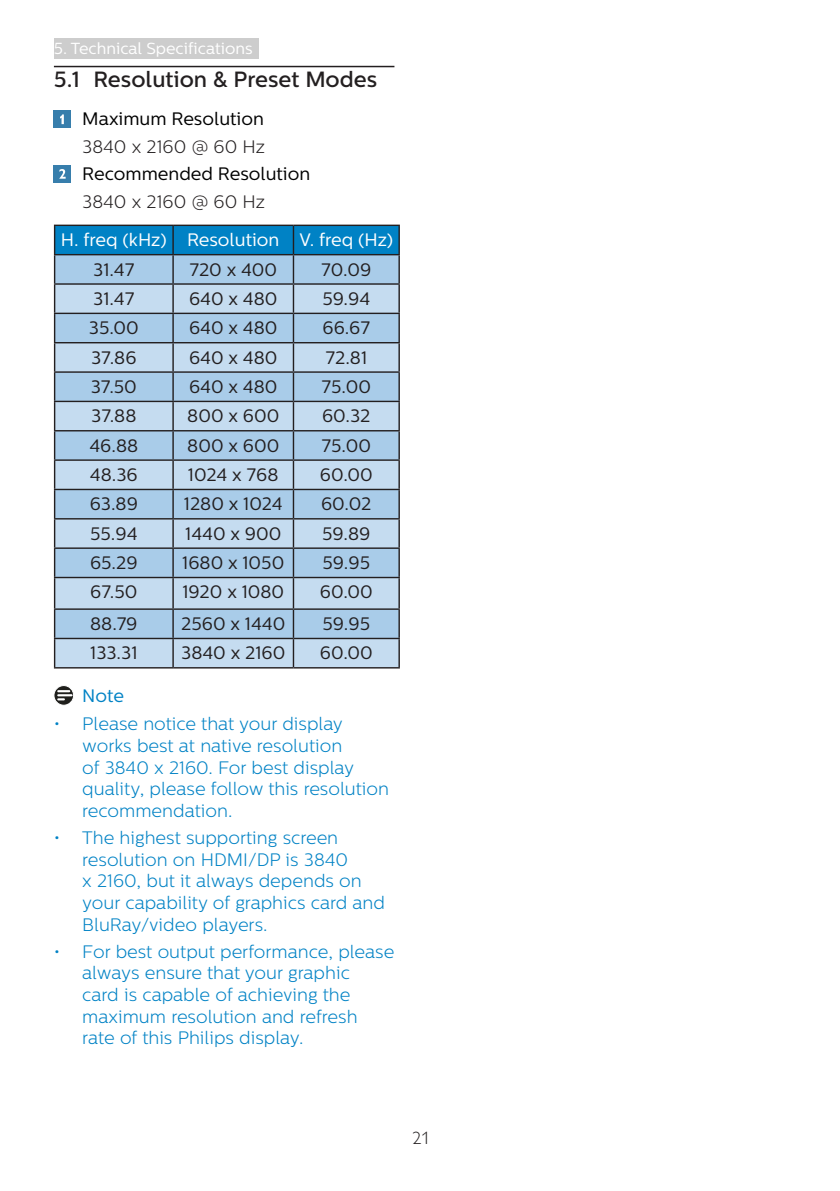
<style>
.page{position:relative;width:840px;height:1191px;background:#fff}
.page>*{position:absolute;margin:0;border:0;box-sizing:border-box;transform-origin:0 0}
.t1{font:500 22px "Centrale Sans";color:#231f20}
.t2{font:300 18px/21.6px "Centrale Sans";color:#0082c5}
.t3{font:18px "Centrale Sans";color:#231f20}
.Heading_4{font:18px "Centrale Sans";color:#000}
.t4{font:18px "Centrale Sans";color:#fff}
.Body_Text{font:300 18px "Centrale Sans";color:#231f20}
.Heading_4_Blue{font:18px "Centrale Sans";color:#0082c5}
.t5{font:300 18px "Gill Alt One";color:#231f20}
.t6{font:16px "Centrale Sans";color:#fff}
</style>
<div class="page">
<div style="left:54px;top:38px;width:205px;height:20px;background:#cdcdcd"></div>
<hr style="left:54px;top:66px;width:340px;height:1px;background:#231f20">
<div style="left:54px;top:111px;width:17px;height:17px;background:#377eac"></div>
<svg style="left:60px;top:114px;width:4px;height:10px"></svg>
<div style="left:54px;top:165px;width:17px;height:17px;background:#377eac"></div>
<svg style="left:59px;top:169px;width:7px;height:10px"></svg>
<svg style="left:55px;top:578px;width:343px;height:89px;background:#bad5eb"></svg>
<svg style="left:54px;top:225px;width:345px;height:352px;background:#99bbd5"></svg>
<hr style="left:54px;top:577px;width:119px;height:1px;background:#231f20">
<hr style="left:54px;top:578px;width:1px;height:30px;background:#231f20">
<hr style="left:173px;top:577px;width:120px;height:1px;background:#231f20">
<hr style="left:172px;top:578px;width:2px;height:30px;background:#231f20">
<hr style="left:293px;top:577px;width:106px;height:1px;background:#231f20">
<hr style="left:292px;top:578px;width:2px;height:30px;background:#231f20">
<hr style="left:398px;top:578px;width:1px;height:30px;background:#231f20">
<hr style="left:54px;top:608px;width:119px;height:2px;background:#231f20">
<hr style="left:173px;top:608px;width:120px;height:2px;background:#231f20">
<hr style="left:172px;top:610px;width:2px;height:28px;background:#231f20">
<hr style="left:293px;top:608px;width:106px;height:2px;background:#231f20">
<hr style="left:292px;top:610px;width:2px;height:28px;background:#231f20">
<hr style="left:54px;top:638px;width:119px;height:1px;background:#231f20">
<svg style="left:54px;top:610px;width:1px;height:57px"></svg>
<hr style="left:173px;top:638px;width:120px;height:1px;background:#231f20">
<hr style="left:172px;top:639px;width:2px;height:28px;background:#231f20">
<hr style="left:293px;top:638px;width:106px;height:1px;background:#231f20">
<hr style="left:292px;top:639px;width:2px;height:28px;background:#231f20">
<svg style="left:398px;top:610px;width:1px;height:57px"></svg>
<hr style="left:54px;top:667px;width:119px;height:1px;background:#231f20">
<hr style="left:173px;top:667px;width:120px;height:1px;background:#231f20">
<hr style="left:293px;top:667px;width:106px;height:1px;background:#231f20">
<svg style="left:54px;top:685px;width:20px;height:20px"></svg>
<div style="left:54px;top:685px;width:20px;height:20px;border:1px solid #fff;border-radius:50%"></div>
<svg style="left:58px;top:690px;width:13px;height:10px"></svg>
<p class="t6" style="left:54px;top:39px;width:200px">5. Technical Specifications</p>
<p class="t1" style="left:54px;top:66px;width:324px">5.1 Resolution &amp; Preset Modes</p>
<p class="Heading_4" style="left:82px;top:108px;width:183px">Maximum Resolution</p>
<p class="Body_Text" style="left:82px;top:137px;width:184px">3840 x 2160 @ 60 Hz</p>
<p class="Heading_4" style="left:82px;top:163px;width:229px">Recommended Resolution</p>
<p class="Body_Text" style="left:82px;top:191px;width:184px">3840 x 2160 @ 60 Hz</p>
<p class="t4" style="left:61px;top:230px;width:107px">H. freq (kHz)</p>
<p class="t4" style="left:187px;top:230px;width:94px">Resolution</p>
<p class="t4" style="left:299px;top:230px;width:95px">V. freq (Hz)</p>
<p class="t3" style="left:93px;top:259px;width:43px">31.47</p>
<p class="t3" style="left:189px;top:259px;width:89px">720 x 400</p>
<p class="t3" style="left:321px;top:259px;width:51px">70.09</p>
<p class="t3" style="left:93px;top:288px;width:43px">31.47</p>
<p class="t3" style="left:189px;top:288px;width:90px">640 x 480</p>
<p class="t3" style="left:322px;top:288px;width:49px">59.94</p>
<p class="t3" style="left:89px;top:318px;width:51px">35.00</p>
<p class="t3" style="left:189px;top:318px;width:90px">640 x 480</p>
<p class="t3" style="left:322px;top:318px;width:49px">66.67</p>
<p class="t3" style="left:91px;top:347px;width:47px">37.86</p>
<p class="t3" style="left:189px;top:347px;width:90px">640 x 480</p>
<p class="t3" style="left:325px;top:347px;width:43px">72.81</p>
<p class="t3" style="left:91px;top:376px;width:48px">37.50</p>
<p class="t3" style="left:189px;top:376px;width:90px">640 x 480</p>
<p class="t3" style="left:321px;top:376px;width:51px">75.00</p>
<p class="t3" style="left:91px;top:406px;width:47px">37.88</p>
<p class="t3" style="left:187px;top:406px;width:93px">800 x 600</p>
<p class="t3" style="left:322px;top:406px;width:50px">60.32</p>
<p class="t3" style="left:89px;top:435px;width:50px">46.88</p>
<p class="t3" style="left:187px;top:435px;width:93px">800 x 600</p>
<p class="t3" style="left:321px;top:435px;width:51px">75.00</p>
<p class="t3" style="left:90px;top:464px;width:49px">48.36</p>
<p class="t3" style="left:188px;top:464px;width:92px">1024 x 768</p>
<p class="t3" style="left:319px;top:464px;width:54px">60.00</p>
<p class="t3" style="left:90px;top:494px;width:50px">63.89</p>
<p class="t3" style="left:184px;top:494px;width:100px">1280 x 1024</p>
<p class="t3" style="left:321px;top:494px;width:52px">60.02</p>
<p class="t3" style="left:90px;top:523px;width:49px">55.94</p>
<p class="t3" style="left:185px;top:523px;width:97px">1440 x 900</p>
<p class="t3" style="left:322px;top:523px;width:50px">59.89</p>
<p class="t3" style="left:90px;top:552px;width:49px">65.29</p>
<p class="t3" style="left:182px;top:552px;width:103px">1680 x 1050</p>
<p class="t3" style="left:322px;top:552px;width:49px">59.95</p>
<p class="t3" style="left:90px;top:582px;width:49px">67.50</p>
<p class="t3" style="left:182px;top:582px;width:103px">1920 x 1080</p>
<p class="t3" style="left:319px;top:582px;width:54px">60.00</p>
<p class="t3" style="left:90px;top:613px;width:49px">88.79</p>
<p class="t3" style="left:181px;top:613px;width:106px">2560 x 1440</p>
<p class="t3" style="left:322px;top:613px;width:49px">59.95</p>
<p class="t3" style="left:90px;top:643px;width:49px">133.31</p>
<p class="t3" style="left:181px;top:643px;width:106px">3840 x 2160</p>
<p class="t3" style="left:319px;top:643px;width:54px">60.00</p>
<p class="Heading_4_Blue" style="left:82px;top:685px;width:43px">Note</p>
<p class="t2" style="left:82px;top:713px;width:308px;text-indent:-28px">• Please notice that your display works best at native resolution<br>of 3840 x 2160. For best display quality, please follow this resolution recommendation.</p>
<p class="t2" style="left:82px;top:827px;width:304px;text-indent:-28px">• The highest supporting screen resolution on HDMI/DP is 3840<br>x 2160, but it always depends on your capability of graphics card and<br>BluRay/video players.</p>
<p class="t2" style="left:82px;top:940px;width:313px;text-indent:-28px">• For best output performance, please always ensure that your graphic<br>card is capable of achieving the maximum resolution and refresh rate of this Philips display.</p>
<p class="t5" style="left:412px;top:1128px;width:19px">21</p>
</div>
